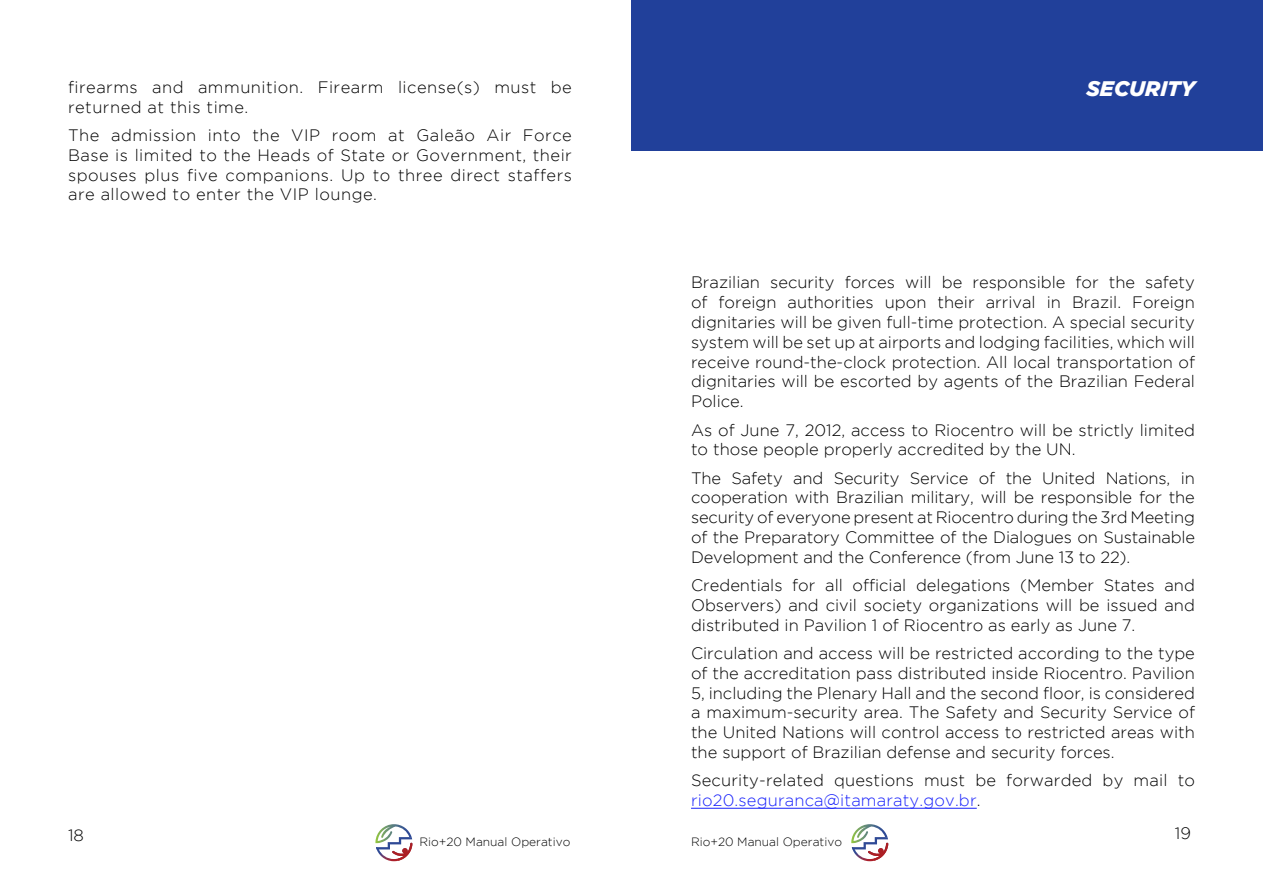
<style>
.page{position:relative;width:1263px;height:893px;background:#fff}
.page>*{position:absolute;margin:0;border:0;box-sizing:border-box;transform-origin:0 0}
.t1{font:italic 900 21px "Gotham";color:#fff}
.t2{font:300 16.5px/19.8px "Gotham";color:#000;text-align:justify}
.t3{font:300 16.5px/28.3px "Gotham";letter-spacing:.03em;color:#000}
.t4{font:300 12px "Gotham";color:#000}
.s1{color:#1922fb}
</style>
<div class="page">
<svg style="left:375px;top:824px;width:37px;height:37px"></svg>
<svg style="left:851px;top:824px;width:37px;height:37px"></svg>
<hr style="left:691px;top:808px;width:286px;height:1px;background:#1922fb">
<div style="left:631px;top:0;width:632px;height:151px;background:#21409a"></div>
<p class="t3" style="left:68px;top:73px;width:505px">firearms and ammunition. Firearm license(s) must be</p>
<p class="t1" style="left:1086px;top:77px;width:110px">SECURITY</p>
<p class="t3" style="left:68px;top:92px;width:505px">returned at this time.<br>The admission into the VIP room at Galeão Air Force</p>
<p class="t2" style="left:68px;top:145px;width:505px">Base is limited to the Heads of State or Government, their spouses plus five companions. Up to three direct staffers are allowed to enter the VIP lounge.</p>
<p class="t2" style="left:68px;top:825px;width:17px">18</p>
<p class="t4" style="left:419px;top:836px;width:152px">Rio+20 Manual Operativo</p>
<p class="t2" style="left:691px;top:272px;width:505px">Brazilian security forces will be responsible for the safety of foreign authorities upon their arrival in Brazil. Foreign dignitaries will be given full-time protection. A special security system will be set up at airports and lodging facilities, which will receive round-the-clock protection. All local transportation of dignitaries will be escorted by agents of the Brazilian Federal Police.</p>
<p class="t2" style="left:691px;top:420px;width:505px">As of June 7, 2012, access to Riocentro will be strictly limited to those people properly accredited by the UN.</p>
<p class="t2" style="left:691px;top:468px;width:505px">The Safety and Security Service of the United Nations, in cooperation with Brazilian military, will be responsible for the security of everyone present at Riocentro during the 3rd Meeting of the Preparatory Committee of the Dialogues on Sustainable Development and the Conference (from June 13 to 22).</p>
<p class="t2" style="left:691px;top:575px;width:505px">Credentials for all official delegations (Member States and Observers) and civil society organizations will be issued and distributed in Pavilion 1 of Riocentro as early as June 7.</p>
<p class="t2" style="left:691px;top:643px;width:505px">Circulation and access will be restricted according to the type of the accreditation pass distributed inside Riocentro. Pavilion 5, including the Plenary Hall and the second floor, is considered a maximum-security area. The Safety and Security Service of the United Nations will control access to restricted areas with the support of Brazilian defense and security forces.</p>
<p class="t2" style="left:691px;top:770px;width:505px">Security-related questions must be forwarded by mail to <span class="s1">rio20.seguranca@itamaraty.gov.br</span>.</p>
<p class="t4" style="left:691px;top:836px;width:152px">Rio+20 Manual Operativo</p>
<p class="t2" style="left:1175px;top:823px;width:18px">19</p>
</div>
